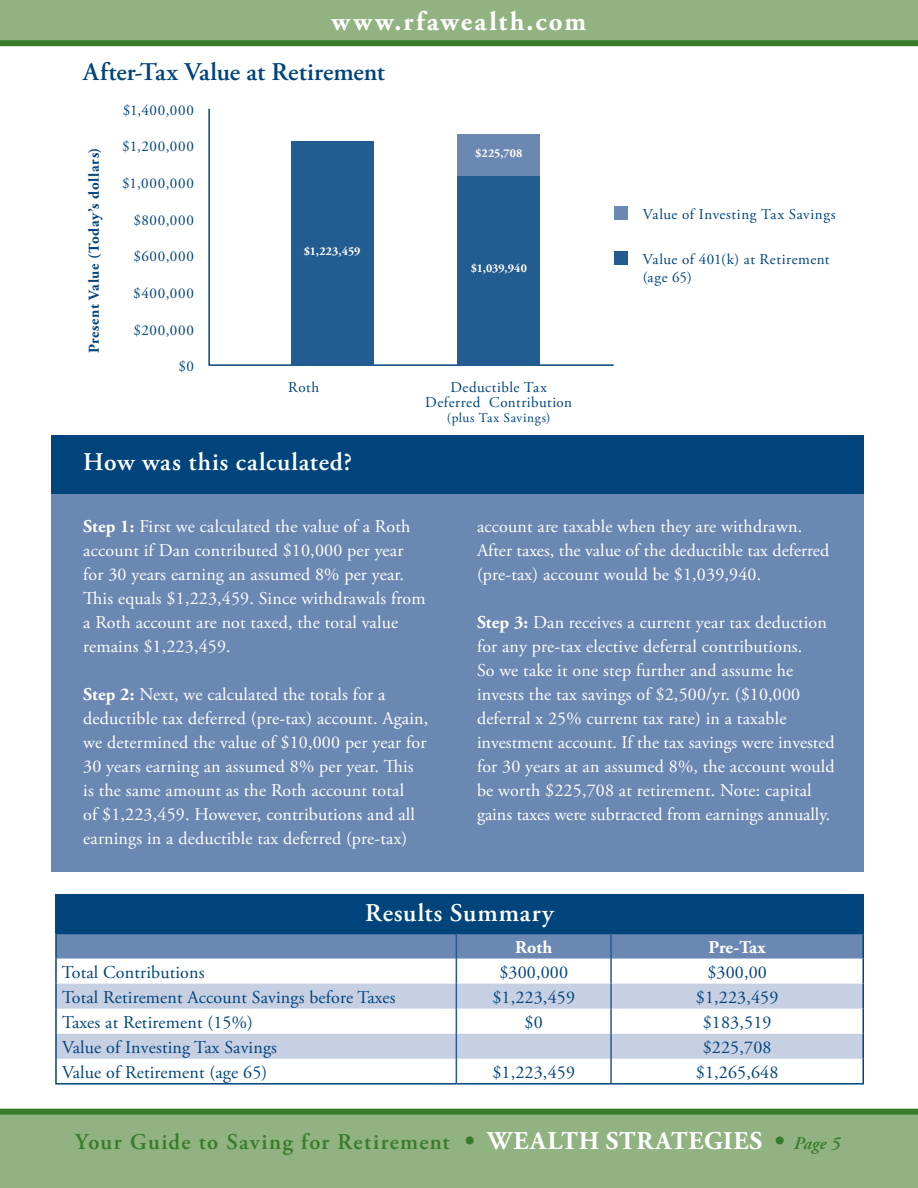
<style>
.page{position:relative;width:918px;height:1188px;background:#fff}
.page>*{position:absolute;margin:0;border:0;box-sizing:border-box;transform-origin:0 0}
.t1{font:700 27px "Adobe Garamond Pro";letter-spacing:.085em;color:#fff}
.t2{font:600 25.5px "Adobe Garamond Pro";letter-spacing:.03em;color:#fff}
.t3{font:600 25.5px "Adobe Garamond Pro";letter-spacing:-.005em;color:#00447c}
.t4{font:600 22.5px "Adobe Garamond Pro";letter-spacing:.055em;color:#387c2b}
.t5{font:18px/24px "Adobe Garamond Pro";letter-spacing:.01em;color:#fff}
.t6{font:18px "Adobe Garamond Pro";letter-spacing:.01em;color:#00447c}
.t7{font:700 18px "Adobe Garamond Pro";color:#fff}
.t8{font:15px/15px "Adobe Garamond Pro";letter-spacing:.04em;color:#00447c;text-align:center}
.t9{font:700 15px "Adobe Garamond Pro";letter-spacing:.035em;color:#00447c}
.t10{font:13.5px "Adobe Garamond Pro";letter-spacing:.045em;color:#00447c}
.t11{font:700 12px "Adobe Garamond Pro";letter-spacing:.01em;color:#fff}
.s1{font-weight:700}
.s2{font-weight:700;font-size:25.5px}
.s3{font-weight:700;font-size:25.5px;color:#fff}
.s4{font-style:italic;font-size:18px}
</style>
<div class="page">
<div style="left:0;top:0;width:918px;height:40px;background:#91b281"></div>
<div style="left:0;top:1112px;width:918px;height:76px;background:#91b281"></div>
<div style="left:0;top:40px;width:918px;height:6px;background:#387c2b"></div>
<div style="left:0;top:1109px;width:918px;height:6px;background:#387c2b"></div>
<div style="left:52px;top:442px;width:812px;height:430px;background:#6b88b3"></div>
<div style="left:52px;top:435px;width:812px;height:59px;background:#00447c"></div>
<svg style="left:208px;top:108px;width:406px;height:258px"></svg>
<div style="left:614px;top:251px;width:14px;height:14px;background:#225c90"></div>
<div style="left:614px;top:206px;width:14px;height:14px;background:#6b88b3"></div>
<div style="left:291px;top:141px;width:83px;height:224px;background:#225c90"></div>
<div style="left:458px;top:175px;width:82px;height:190px;background:#225c90"></div>
<div style="left:458px;top:134px;width:82px;height:41px;background:#6b88b3"></div>
<div style="left:55px;top:894px;width:809px;height:39px;background:#00447c"></div>
<svg style="left:57px;top:934px;width:805px;height:149px"></svg>
<hr style="left:610px;top:1059px;width:2px;height:24px;background:#225c90">
<hr style="left:55px;top:933px;width:401px;height:1px;background:#00447c">
<hr style="left:55px;top:934px;width:2px;height:25px;background:#00447c">
<hr style="left:456px;top:933px;width:155px;height:1px;background:#00447c">
<hr style="left:611px;top:933px;width:253px;height:1px;background:#00447c">
<hr style="left:862px;top:934px;width:2px;height:25px;background:#00447c">
<hr style="left:55px;top:959px;width:2px;height:25px;background:#00447c">
<hr style="left:862px;top:959px;width:2px;height:25px;background:#00447c">
<hr style="left:55px;top:984px;width:2px;height:25px;background:#00447c">
<hr style="left:862px;top:984px;width:2px;height:25px;background:#00447c">
<hr style="left:55px;top:1009px;width:2px;height:25px;background:#00447c">
<hr style="left:862px;top:1009px;width:2px;height:25px;background:#00447c">
<hr style="left:55px;top:1034px;width:2px;height:25px;background:#00447c">
<hr style="left:862px;top:1034px;width:2px;height:25px;background:#00447c">
<hr style="left:55px;top:1059px;width:2px;height:24px;background:#00447c">
<hr style="left:862px;top:1059px;width:2px;height:24px;background:#00447c">
<hr style="left:55px;top:1083px;width:401px;height:2px;background:#00447c">
<hr style="left:456px;top:1083px;width:155px;height:2px;background:#00447c">
<hr style="left:611px;top:1083px;width:253px;height:2px;background:#00447c">
<h1 class="t1" style="left:332px;top:6px;width:256px">www.rfawealth.com</h1>
<h2 class="t3" style="left:83px;top:57px;width:303px">After-Tax Value at Retirement</h2>
<p class="t9" style="left:85px;top:353px;width:207px;rotate:-90deg">Present Value (Today’s dollars)</p>
<p class="t8" style="left:123px;top:103px;width:73px">$1,400,000</p>
<p class="t8" style="left:122px;top:140px;width:73px">$1,200,000</p>
<p class="t8" style="left:122px;top:176px;width:73px">$1,000,000</p>
<p class="t8" style="left:133px;top:213px;width:62px">$800,000</p>
<p class="t8" style="left:133px;top:250px;width:62px">$600,000</p>
<p class="t8" style="left:133px;top:286px;width:62px">$400,000</p>
<p class="t8" style="left:134px;top:323px;width:62px">$200,000</p>
<p class="t8" style="left:179px;top:359px;width:17px">$0</p>
<p class="t11" style="left:304px;top:245px;width:58px">$1,223,459</p>
<p class="t11" style="left:475px;top:146px;width:49px">$225,708</p>
<p class="t11" style="left:471px;top:261px;width:58px">$1,039,940</p>
<p class="t8" style="left:288px;top:380px;width:33px">Roth</p>
<p class="t8" style="left:425px;top:380px;width:148px">Deductible Tax<br>Deferred Contribution</p>
<p class="t10" style="left:447px;top:409px;width:105px">(plus Tax Savings)</p>
<h2 class="t2" style="left:83px;top:447px;width:270px">How was this calculated?</h2>
<p class="t8" style="left:643px;top:207px;width:194px">Value of Investing Tax Savings</p>
<p class="t8" style="left:643px;top:250px;width:188px;line-height:18px;text-align:left">Value of 401(k) at Retirement (age 65)</p>
<p class="t5" style="left:83px;top:515px;width:344px"><span class="s1">Step 1:</span> First we calculated the value of a Roth account if Dan contributed $10,000 per year for 30 years earning an assumed 8% per year.<br>This equals $1,223,459. Since withdrawals from a Roth account are not taxed, the total value remains $1,223,459.</p>
<p class="t5" style="left:83px;top:683px;width:347px"><span class="s1">Step 2:</span> Next, we calculated the totals for a deductible tax deferred (pre-tax) account. Again, we determined the value of $10,000 per year for 30 years earning an assumed 8% per year. This is the same amount as the Roth account total<br>of $1,223,459. However, contributions and all earnings in a deductible tax deferred (pre-tax)</p>
<p class="t5" style="left:477px;top:515px;width:354px">account are taxable when they are withdrawn.<br>After taxes, the value of the deductible tax deferred (pre-tax) account would be $1,039,940.</p>
<p class="t5" style="left:477px;top:611px;width:359px"><span class="s1">Step 3:</span> Dan receives a current year tax deduction for any pre-tax elective deferral contributions.<br>So we take it one step further and assume he invests the tax savings of $2,500/yr. ($10,000 deferral x 25% current tax rate) in a taxable investment account. If the tax savings were invested for 30 years at an assumed 8%, the account would be worth $225,708 at retirement. Note: capital gains taxes were subtracted from earnings annually.</p>
<h2 class="t2" style="left:365px;top:898px;width:190px">Results Summary</h2>
<p class="t7" style="left:515px;top:936px;width:39px">Roth</p>
<p class="t7" style="left:709px;top:936px;width:58px">Pre-Tax</p>
<p class="t6" style="left:62px;top:961px;width:144px">Total Contributions</p>
<p class="t6" style="left:499px;top:961px;width:70px">$300,000</p>
<p class="t6" style="left:707px;top:961px;width:61px">$300,00</p>
<p class="t6" style="left:62px;top:986px;width:335px">Total Retirement Account Savings before Taxes</p>
<p class="t6" style="left:492px;top:986px;width:84px">$1,223,459</p>
<p class="t6" style="left:696px;top:986px;width:84px">$1,223,459</p>
<p class="t6" style="left:62px;top:1011px;width:192px">Taxes at Retirement (15%)</p>
<p class="t6" style="left:525px;top:1011px;width:20px">$0</p>
<p class="t6" style="left:703px;top:1011px;width:70px">$183,519</p>
<p class="t6" style="left:62px;top:1036px;width:217px">Value of Investing Tax Savings</p>
<p class="t6" style="left:703px;top:1036px;width:70px">$225,708</p>
<p class="t6" style="left:62px;top:1061px;width:207px">Value of Retirement (age 65)</p>
<p class="t6" style="left:492px;top:1061px;width:84px">$1,223,459</p>
<p class="t6" style="left:696px;top:1061px;width:84px">$1,265,648</p>
<p class="t4" style="left:75px;top:1129px;width:766px">Your Guide to Saving for Retirement <span class="s2">•</span> <span class="s3">WEALTH STRATEGIES</span> <span class="s2">•</span> <span class="s4">Page 5</span></p>
</div>
